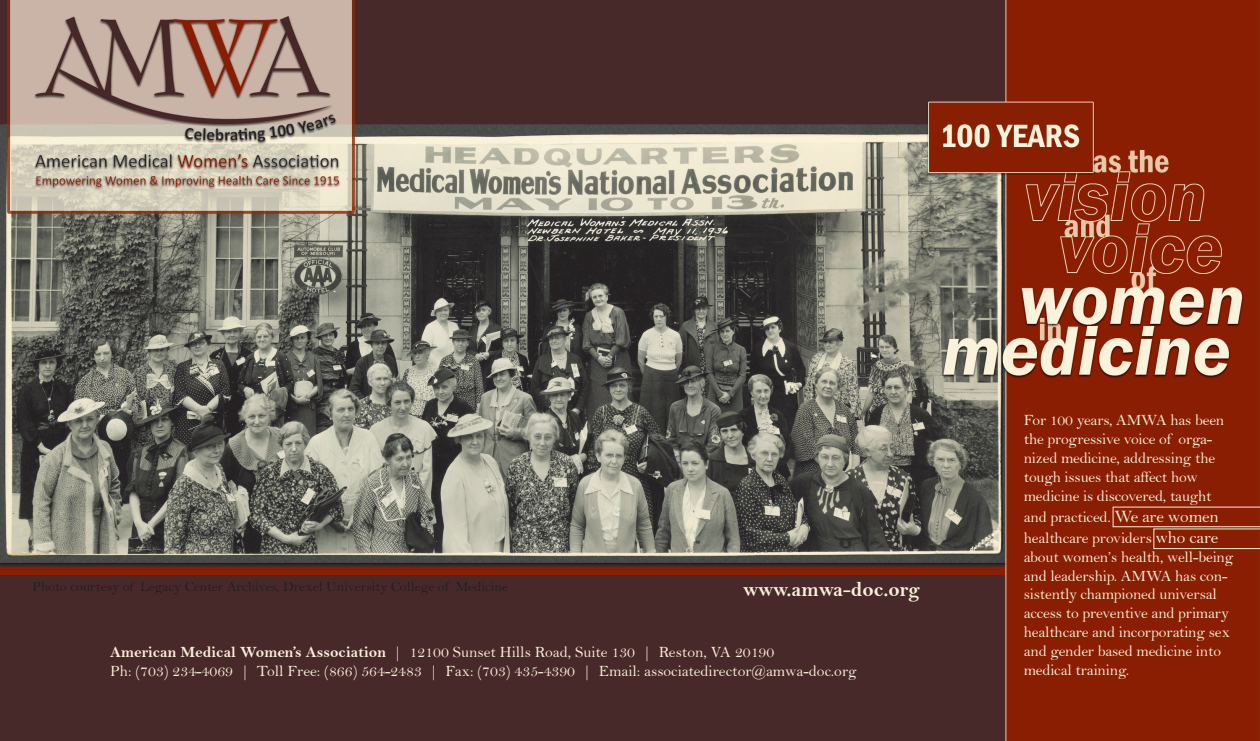
<style>
.page{position:relative;width:1260px;height:741px;background:#fff}
.page>*{position:absolute;margin:0;border:0;box-sizing:border-box;transform-origin:0 0}
.t1{font:21px "Bell MT Bold";color:#f8f0d8}
.t2{font:15.75px/18.9px "Bell";letter-spacing:-.01em;color:#f8f0d8}
.t3{font:14px "Bell";color:#231f20}
.s1{font-family:"Bell MT Bold"}
.s2{font-size:17.5px}
</style>
<div class="page">
<img style="left:0;top:0;width:1260px;height:741px">
<div style="left:1113px;top:507px;width:147px;height:20px;border:1px solid #f8f0d8"></div>
<div style="left:1154px;top:529px;width:106px;height:20px;border:1px solid #f8f0d8"></div>
<p class="t3" style="left:32px;top:578px;width:477px">Photo courtesy of Legacy Center Archives, Drexel University College of Medicine</p>
<h1 class="t1" style="left:743px;top:577px;width:178px">www.amwa-doc.org</h1>
<p class="t2" style="left:110px;top:642px;width:748px"><span class="s1">American Medical Women’s Association</span> | 12100 Sunset Hills Road, Suite 130 | Reston, VA 20190<br>Ph: (703) 234-4069 | Toll Free: (866) 564-2483 | Fax: (703) 435-4390 | Email: associatedirector@amwa-doc.org</p>
<p class="t2" style="left:1024px;top:411px;width:202px">For 100 years, AMWA has been the progressive voice of orga&shy;nized medicine, addressing the tough issues that affect how medicine is discovered, taught</p>
<p class="t2" style="left:1024px;top:506px;width:197px;line-height:21px">and practiced. <span class="s2">We are women </span>healthcare providers <span class="s2">who care</span></p>
<p class="t2" style="left:1024px;top:547px;width:211px">about women’s health, well-being and leadership. AMWA has con&shy;sistently championed universal access to preventive and primary healthcare and incorporating sex and gender based medicine into medical training.</p>
</div>
